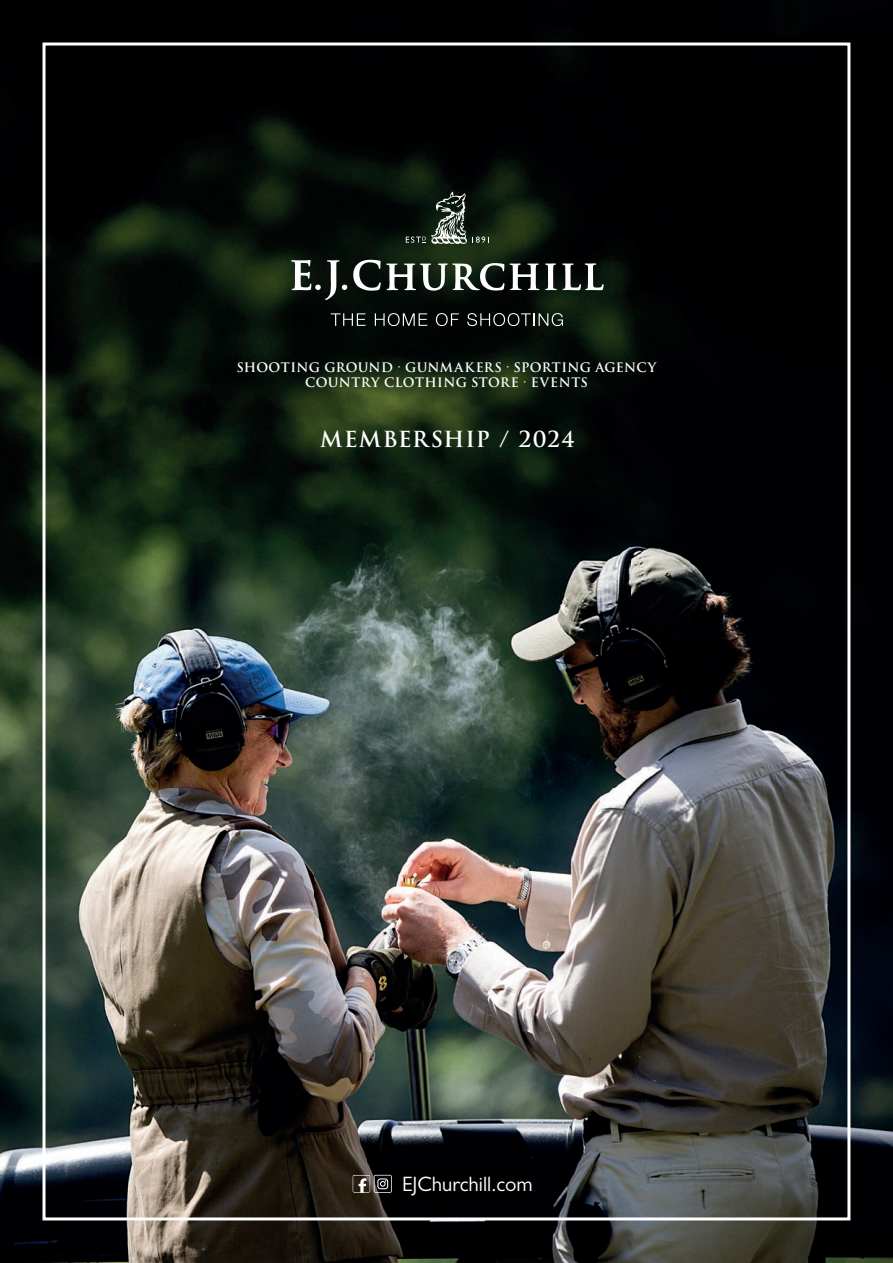
<style>
.page{position:relative;width:893px;height:1263px;background:#fff}
.page>*{position:absolute;margin:0;border:0;box-sizing:border-box;transform-origin:0 0}
.t1{font:600 21.6px "Trajan Pro 3";letter-spacing:.045em;color:#fff}
.t2{font:20.85px "Gill Sans";color:#fff}
.t3{font:600 12.75px/15px "Trajan Pro 3";letter-spacing:.03em;color:#fff;text-align:center}
</style>
<div class="page">
<img style="left:0;top:0;width:893px;height:1263px">
<svg style="left:406px;top:191px;width:83px;height:53px;background:#2f3a31"></svg>
<svg style="left:545px;top:263px;width:59px;height:28px"></svg>
<svg style="left:291px;top:260px;width:248px;height:40px"></svg>
<svg style="left:331px;top:313px;width:35px;height:13px"></svg>
<svg style="left:375px;top:313px;width:52px;height:13px"></svg>
<svg style="left:436px;top:313px;width:23px;height:13px"></svg>
<svg style="left:467px;top:313px;width:96px;height:13px"></svg>
<svg style="left:352px;top:1175px;width:40px;height:18px"></svg>
<p class="t3" style="left:237px;top:360px;width:421px">SHOOTING GROUND Ð GUNMAKERS Ð SPORTING AGENCY<br>COUNTRY CLOTHING STORE Ð EVENTS</p>
<h1 class="t1" style="left:320px;top:423px;width:256px">MEMBERSHIP / 2024</h1>
<h2 class="t2" style="left:402px;top:1172px;width:132px">EJChurchill.com</h2>
</div>
